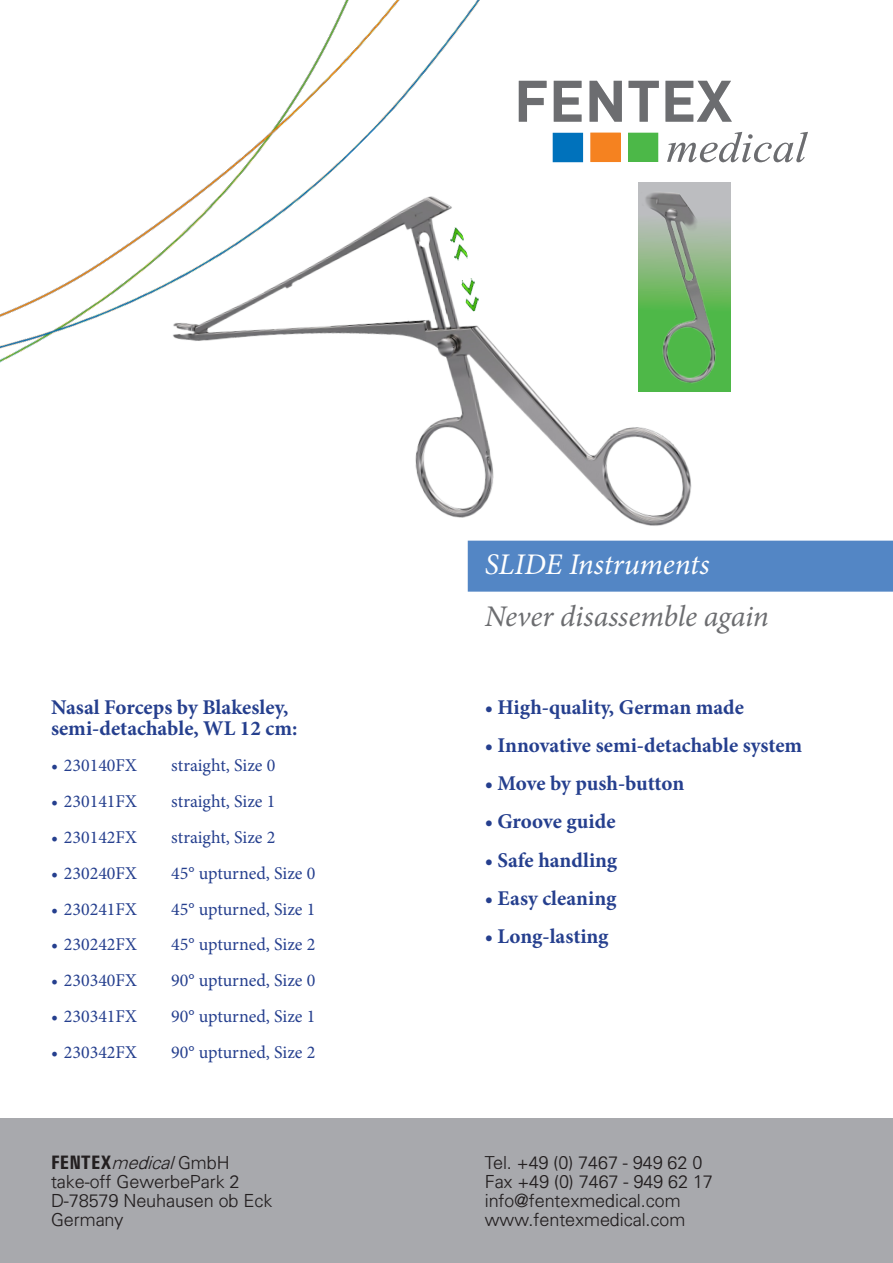
<style>
.page{position:relative;width:893px;height:1263px;background:#fff}
.page>*{position:absolute;margin:0;border:0;box-sizing:border-box;transform-origin:0 0}
.t1{font:italic 30px "Minion Pro";letter-spacing:-.005em;color:#6c6d70}
.t2{font:italic 30px "Minion Pro";letter-spacing:-.005em;color:#fff}
.t3{font:700 21px/21px "Minion Pro";color:#253f8e}
.t4{font:18px "Minion Pro";color:#253f8e}
.t5{font:300 18px/19.2px "Univers";color:#231f20}
.s1{font-weight:700;font-stretch:condensed;font-size:19.5px}
.s2{font-style:italic}
</style>
<div class="page">
<div style="left:0;top:1118px;width:893px;height:145px;background:#a8a9ad"></div>
<img style="left:0;top:0;width:893px;height:592px">
<p class="t3" style="left:51px;top:697px;width:248px">Nasal Forceps by Blakesley, semi-detachable, WL 12 cm:</p>
<p class="t4" style="left:51px;top:753px;width:87px">• 230140FX</p>
<p class="t4" style="left:171px;top:753px;width:106px">straight, Size 0</p>
<p class="t4" style="left:51px;top:789px;width:87px">• 230141FX</p>
<p class="t4" style="left:171px;top:789px;width:106px">straight, Size 1</p>
<p class="t4" style="left:51px;top:825px;width:87px">• 230142FX</p>
<p class="t4" style="left:171px;top:825px;width:106px">straight, Size 2</p>
<p class="t4" style="left:51px;top:861px;width:87px">• 230240FX</p>
<p class="t4" style="left:171px;top:861px;width:146px">45° upturned, Size 0</p>
<p class="t4" style="left:51px;top:897px;width:87px">• 230241FX</p>
<p class="t4" style="left:171px;top:897px;width:146px">45° upturned, Size 1</p>
<p class="t4" style="left:51px;top:932px;width:87px">• 230242FX</p>
<p class="t4" style="left:171px;top:932px;width:146px">45° upturned, Size 2</p>
<p class="t4" style="left:51px;top:968px;width:87px">• 230340FX</p>
<p class="t4" style="left:171px;top:968px;width:146px">90° upturned, Size 0</p>
<p class="t4" style="left:51px;top:1004px;width:87px">• 230341FX</p>
<p class="t4" style="left:171px;top:1004px;width:146px">90° upturned, Size 1</p>
<p class="t4" style="left:51px;top:1040px;width:87px">• 230342FX</p>
<p class="t4" style="left:171px;top:1040px;width:146px">90° upturned, Size 2</p>
<h1 class="t2" style="left:485px;top:544px;width:226px">SLIDE Instruments</h1>
<h1 class="t1" style="left:485px;top:596px;width:285px">Never disassemble again</h1>
<p class="t3" style="left:485px;top:697px;width:261px">• High-quality, German made</p>
<p class="t3" style="left:485px;top:735px;width:319px">• Innovative semi-detachable system</p>
<p class="t3" style="left:485px;top:773px;width:201px">• Move by push-button</p>
<p class="t3" style="left:485px;top:811px;width:132px">• Groove guide</p>
<p class="t3" style="left:485px;top:849px;width:134px">• Safe handling</p>
<p class="t3" style="left:485px;top:887px;width:133px">• Easy cleaning</p>
<p class="t3" style="left:485px;top:925px;width:125px">• Long-lasting</p>
<p class="t5" style="left:51px;top:1152px;width:223px"><span class="s1">FENTEX</span><span class="s2">medical</span>GmbH take-off GewerbePark 2<br>D-78579 Neuhausen ob Eck<br>Germany</p>
<p class="t5" style="left:485px;top:1152px;width:230px">Tel. +49 (0) 7467 - 949 62 0<br>Fax +49 (0) 7467 - 949 62 17 info@fentexmedical.com www.fentexmedical.com</p>
</div>
